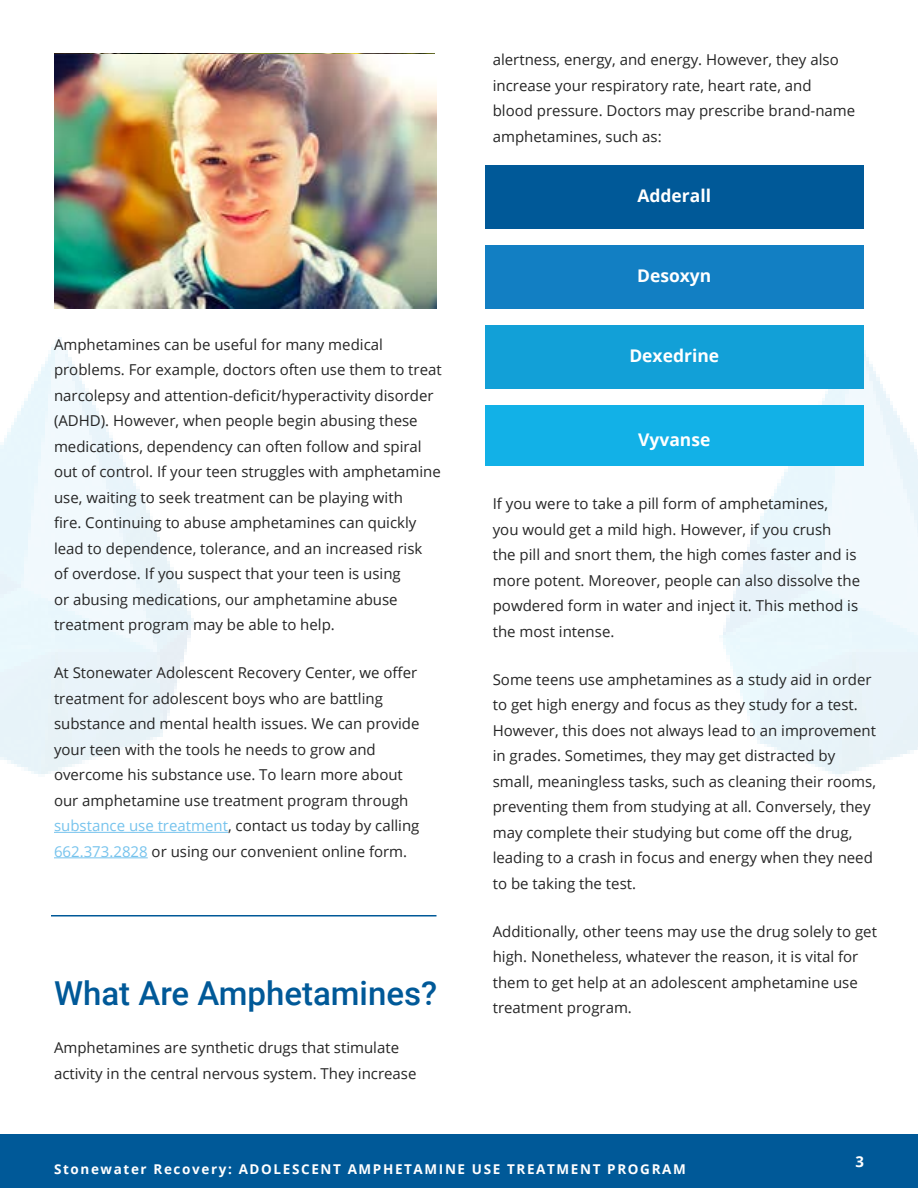
<style>
.page{position:relative;width:918px;height:1188px;background:#fff}
.page>*{position:absolute;margin:0;border:0;box-sizing:border-box;transform-origin:0 0}
.t1{font:500 33px "Roboto";color:#005998}
.t2{font:700 17.4px "Open Sans";color:#fff}
.t3{font:15px/25.5px "Open Sans";color:#252525}
.t4{font:700 15px "Open Sans";color:#fff}
.t5{font:700 13.5px "Open Sans";letter-spacing:.12em;color:#fff}
.s1{color:#76c3ed}
</style>
<div class="page">
<div style="left:0;top:1134px;width:918px;height:54px;background:#005998"></div>
<hr style="left:54px;top:832px;width:174px;height:1px;background:#76c3ed">
<hr style="left:54px;top:857px;width:94px;height:1px;background:#76c3ed">
<hr style="left:51px;top:915px;width:385px;height:1px;background:#005998">
<img style="left:55px;top:54px;width:381px;height:254px">
<div style="left:485px;top:165px;width:379px;height:64px;background:#005998"></div>
<div style="left:485px;top:245px;width:379px;height:64px;background:#127fc3"></div>
<div style="left:485px;top:325px;width:379px;height:64px;background:#12a0d7"></div>
<div style="left:485px;top:405px;width:379px;height:61px;background:#12b1e7"></div>
<p class="t3" style="left:493px;top:47px;width:364px">alertness, energy, and energy. However, they also increase your respiratory rate, heart rate, and blood pressure. Doctors may prescribe brand-name amphetamines, such as:</p>
<p class="t2" style="left:637px;top:183px;width:75px">Adderall</p>
<p class="t3" style="left:54px;top:331px;width:389px">Amphetamines can be useful for many medical problems. For example, doctors often use them to treat narcolepsy and attention-deficit/hyperactivity disorder (ADHD). However, when people begin abusing these medications, dependency can often follow and spiral out of control. If your teen struggles with amphetamine use, waiting to seek treatment can be playing with<br>fire. Continuing to abuse amphetamines can quickly lead to dependence, tolerance, and an increased risk<br>of overdose. If you suspect that your teen is using<br>or abusing medications, our amphetamine abuse treatment program may be able to help.</p>
<p class="t3" style="left:54px;top:660px;width:367px">At Stonewater Adolescent Recovery Center, we offer treatment for adolescent boys who are battling substance and mental health issues. We can provide your teen with the tools he needs to grow and overcome his substance use. To learn more about our amphetamine use treatment program through <span class="s1">substance use treatment</span>, contact us today by calling <span class="s1">662.373.2828</span> or using our convenient online form.</p>
<h1 class="t1" style="left:54px;top:970px;width:385px">What Are Amphetamines?</h1>
<p class="t3" style="left:54px;top:1035px;width:364px">Amphetamines are synthetic drugs that stimulate activity in the central nervous system. They increase</p>
<p class="t2" style="left:637px;top:263px;width:76px">Desoxyn</p>
<p class="t2" style="left:629px;top:343px;width:91px">Dexedrine</p>
<p class="t2" style="left:638px;top:427px;width:74px">Vyvanse</p>
<p class="t3" style="left:493px;top:491px;width:369px">If you were to take a pill form of amphetamines,<br>you would get a mild high. However, if you crush<br>the pill and snort them, the high comes faster and is more potent. Moreover, people can also dissolve the powdered form in water and inject it. This method is the most intense.</p>
<p class="t3" style="left:493px;top:666px;width:385px">Some teens use amphetamines as a study aid in order to get high energy and focus as they study for a test.<br>However, this does not always lead to an improvement in grades. Sometimes, they may get distracted by small, meaningless tasks, such as cleaning their rooms, preventing them from studying at all. Conversely, they may complete their studying but come off the drug, leading to a crash in focus and energy when they need to be taking the test.</p>
<p class="t3" style="left:493px;top:918px;width:386px">Additionally, other teens may use the drug solely to get high. Nonetheless, whatever the reason, it is vital for them to get help at an adolescent amphetamine use treatment program.</p>
<p class="t5" style="left:54px;top:1159px;width:633px">Stonewater Recovery: ADOLESCENT AMPHETAMINE USE TREATMENT PROGRAM</p>
<p class="t4" style="left:855px;top:1151px;width:10px">3</p>
</div>
